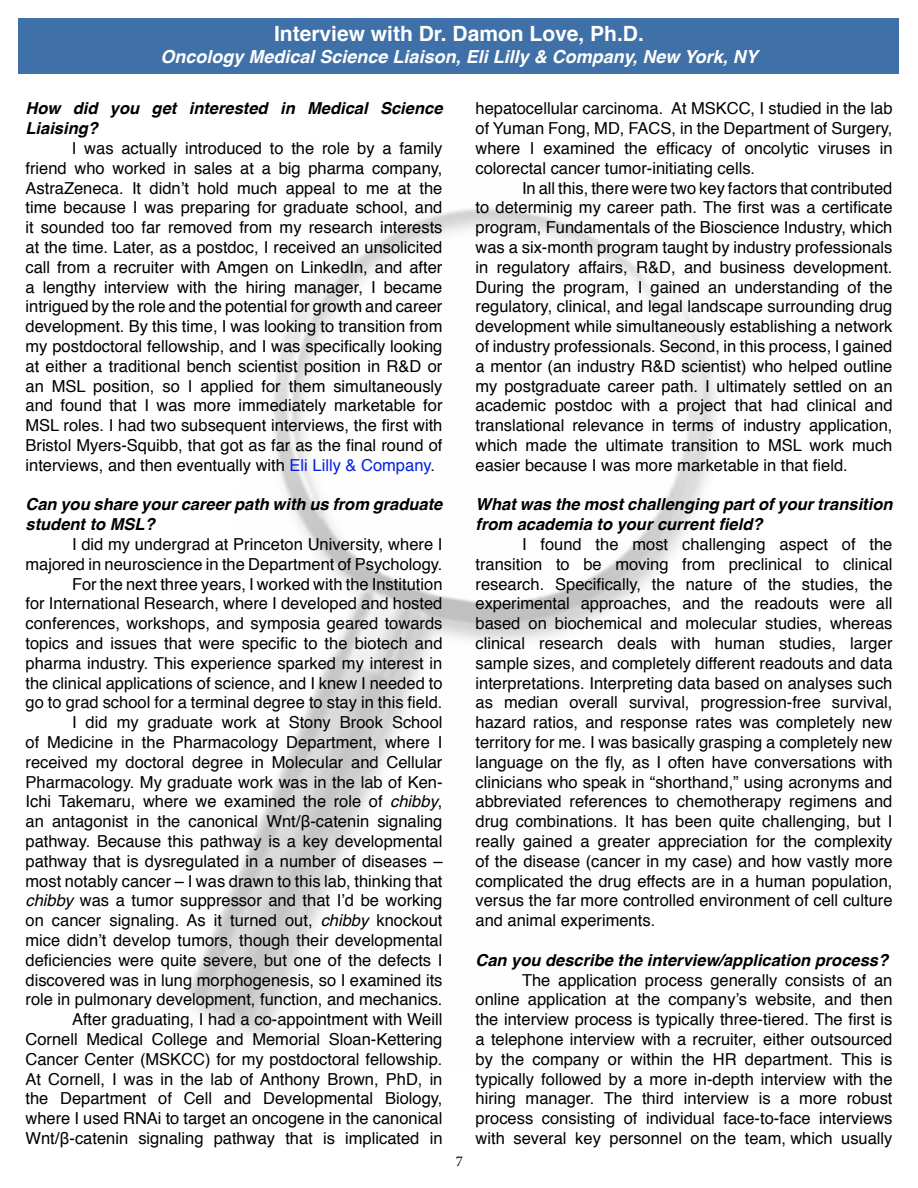
<style>
.page{position:relative;width:918px;height:1188px;background:#fff}
.page>*{position:absolute;margin:0;border:0;box-sizing:border-box;transform-origin:0 0}
.t1{font:700 21px "Helvetica";color:#fff}
.t2{font:italic 700 18px "Helvetica";color:#fff}
.t3{font:16.5px/19.8px "Helvetica";color:#000;text-align:justify}
.t4{font:italic 700 16.5px/19.8px "Helvetica";color:#000}
.t5{font:15px "Minion Pro";color:#000}
.s1{color:#0021df}
.s2{font-style:italic}
</style>
<div class="page">
<img style="left:188px;top:208px;width:528px;height:830px">
<div style="left:19px;top:18px;width:880px;height:56px;background:#3f70a7"></div>
<p class="t1" style="left:274px;top:25px;width:371px">Interview with Dr. Damon Love, Ph.D.</p>
<p class="t2" style="left:161px;top:49px;width:599px">Oncology Medical Science Liaison, Eli Lilly &amp; Company, New York, NY</p>
<p class="t4" style="left:26px;top:100px;width:419px">How did you get interested in Medical Science<br>Liaising?</p>
<p class="t3" style="left:26px;top:140px;width:419px;text-indent:46px">I was actually introduced to the role by a family friend who worked in sales at a big pharma company, AstraZeneca. It didn’t hold much appeal to me at the time because I was preparing for graduate school, and it sounded too far removed from my research interests at the time. Later, as a postdoc, I received an unsolicited call from a recruiter with Amgen on LinkedIn, and after a lengthy interview with the hiring manager, I became intrigued by the role and the potential for growth and career development. By this time, I was looking to transition from my postdoctoral fellowship, and I was specifically looking at either a traditional bench scientist position in R&amp;D or an MSL position, so I applied for them simultaneously and found that I was more immediately marketable for MSL roles. I had two subsequent interviews, the first with Bristol Myers-Squibb, that got as far as the final round of interviews, and then eventually with <span class="s1">Eli Lilly &amp; Company</span>.</p>
<p class="t4" style="left:26px;top:496px;width:418px">Can you share your career path with us from graduate student to MSL?</p>
<p class="t3" style="left:26px;top:536px;width:419px;text-align:right">I did my undergrad at Princeton University, where I majored in neuroscience in the Department of Psychology.<br>For the next three years, I worked with the Institution<br>for International Research, where I developed and hosted conferences, workshops, and symposia geared towards topics and issues that were specific to the biotech and pharma industry. This experience sparked my interest in the clinical applications of science, and I knew I needed to go to grad school for a terminal degree to stay in this field.<br>I did my graduate work at Stony Brook School<br>of Medicine in the Pharmacology Department, where I received my doctoral degree in Molecular and Cellular Pharmacology. My graduate work was in the lab of Ken-Ichi Takemaru, where we examined the role of <span class="s2">chibby</span>, an antagonist in the canonical Wnt/β-catenin signaling pathway. Because this pathway is a key developmental pathway that is dysregulated in a number of diseases – most notably cancer – I was drawn to this lab, thinking that <span class="s2">chibby</span> was a tumor suppressor and that I’d be working on cancer signaling. As it turned out, <span class="s2">chibby</span> knockout mice didn’t develop tumors, though their developmental deficiencies were quite severe, but one of the defects I discovered was in lung morphogenesis, so I examined its role in pulmonary development, function, and mechanics.<br>After graduating, I had a co-appointment with Weill Cornell Medical College and Memorial Sloan-Kettering Cancer Center (MSKCC) for my postdoctoral fellowship.<br>At Cornell, I was in the lab of Anthony Brown, PhD, in the Department of Cell and Developmental Biology, where I used RNAi to target an oncogene in the canonical Wnt/β-catenin signaling pathway that is implicated in</p>
<p class="t5" style="left:456px;top:1151px;width:9px">7</p>
<p class="t3" style="left:476px;top:100px;width:419px">hepatocellular carcinoma. At MSKCC, I studied in the lab of Yuman Fong, MD, FACS, in the Department of Surgery, where I examined the efficacy of oncolytic viruses in colorectal cancer tumor-initiating cells.</p>
<p class="t3" style="left:476px;top:179px;width:419px;text-indent:46px">In all this, there were two key factors that contributed to determinig my career path. The first was a certificate program, Fundamentals of the Bioscience Industry, which was a six-month program taught by industry professionals in regulatory affairs, R&amp;D, and business development.<br>During the program, I gained an understanding of the regulatory, clinical, and legal landscape surrounding drug development while simultaneously establishing a network of industry professionals. Second, in this process, I gained a mentor (an industry R&amp;D scientist) who helped outline my postgraduate career path. I ultimately settled on an academic postdoc with a project that had clinical and translational relevance in terms of industry application, which made the ultimate transition to MSL work much easier because I was more marketable in that field.</p>
<p class="t4" style="left:476px;top:496px;width:418px">What was the most challenging part of your transition from academia to your current field?</p>
<p class="t3" style="left:476px;top:536px;width:419px;text-indent:46px">I found the most challenging aspect of the transition to be moving from preclinical to clinical research. Specifically, the nature of the studies, the experimental approaches, and the readouts were all based on biochemical and molecular studies, whereas clinical research deals with human studies, larger sample sizes, and completely different readouts and data interpretations. Interpreting data based on analyses such as median overall survival, progression-free survival, hazard ratios, and response rates was completely new territory for me. I was basically grasping a completely new language on the fly, as I often have conversations with clinicians who speak in “shorthand,” using acronyms and abbreviated references to chemotherapy regimens and drug combinations. It has been quite challenging, but I really gained a greater appreciation for the complexity of the disease (cancer in my case) and how vastly more complicated the drug effects are in a human population, versus the far more controlled environment of cell culture and animal experiments.</p>
<p class="t4" style="left:476px;top:951px;width:414px">Can you describe the interview/application process?</p>
<p class="t3" style="left:476px;top:971px;width:419px;text-indent:46px">The application process generally consists of an online application at the company’s website, and then the interview process is typically three-tiered. The first is a telephone interview with a recruiter, either outsourced by the company or within the HR department. This is typically followed by a more in-depth interview with the hiring manager. The third interview is a more robust process consisting of individual face-to-face interviews with several key personnel on the team, which usually</p>
</div>
